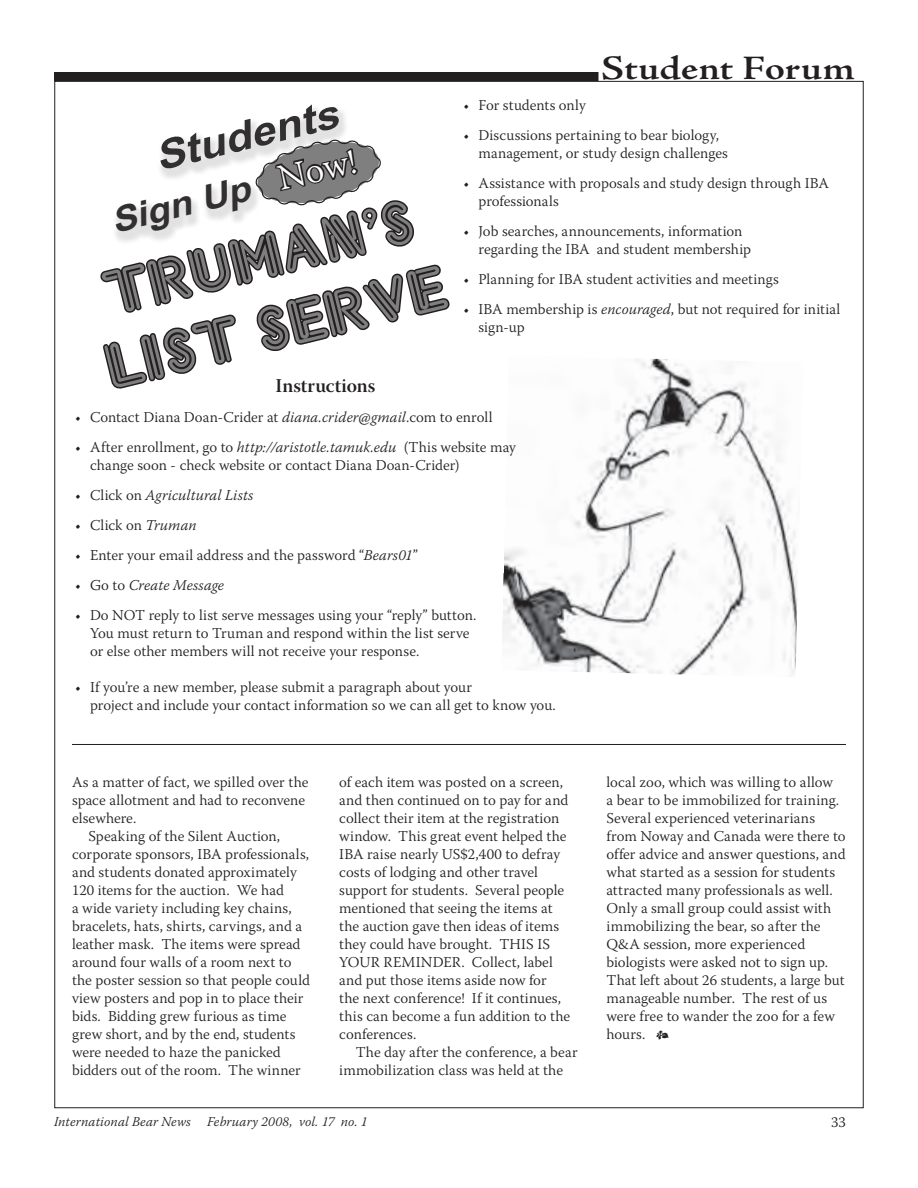
<style>
.page{position:relative;width:918px;height:1188px;background:#fff}
.page>*{position:absolute;margin:0;border:0;box-sizing:border-box;transform-origin:0 0}
.t1{font:54px/71.8px "Voltage Normal";color:#7f7f7f}
.t2{font:italic 700 40.35px "Arial";color:#312f30;scale:1.08 1}
.t3{font:300 36px "Warnock Pro";color:#fff}
.t4{font:italic 700 34.65px "Arial";color:#312f30;scale:1.08 1}
.t5{font:600 34.5px "Adobe Jenson Pro";letter-spacing:-.005em;color:#231f20;scale:1.2 1}
.t6{font:19.5px "Warnock Pro Semibold Subh";letter-spacing:.01em;color:#231f20}
.t7{font:300 15px/18px "Warnock Pro";letter-spacing:.005em;color:#231f20}
.t8{font:italic 300 13.5px "Warnock Pro";letter-spacing:.01em;color:#231f20}
.s1{font-style:italic}
</style>
<div class="page">
<div style="left:54px;top:72px;width:544px;height:9px;background:#231f20"></div>
<div style="left:111px;top:102px;width:239px;height:143px;background:#231f20;opacity:.13"></div>
<img style="left:502px;top:358px;width:296px;height:317px">
<hr style="left:72px;top:744px;width:774px;height:1px;background:#231f20">
<svg style="left:100px;top:132px;width:350px;height:257px"></svg>
<p class="t7" style="left:75px;top:402px;width:7px;line-height:30px">• •</p>
<p class="t7" style="left:75px;top:480px;width:7px;line-height:30px;text-align:justify">• • • • •</p>
<p class="t7" style="left:75px;top:678px;width:7px">•</p>
<h3 class="t5" style="left:601px;top:48px;width:213px">Student Forum</h3>
<p class="t7" style="left:478px;top:90px;width:242px;line-height:30px">For students only<br>Discussions pertaining to bear biology,</p>
<p class="t7" style="left:478px;top:138px;width:352px;line-height:30px">management, or study design challenges<br>Assistance with proposals and study design through IBA</p>
<p class="t7" style="left:478px;top:186px;width:266px;line-height:30px">professionals<br>Job searches, announcements, information</p>
<p class="t7" style="left:478px;top:234px;width:363px;line-height:30px">regarding the IBA and student membership<br>Planning for IBA student activities and meetings<br>IBA membership is <span class="s1">encouraged</span>, but not required for initial</p>
<p class="t7" style="left:478px;top:318px;width:48px">sign-up</p>
<h2 class="t2" style="left:149px;top:132px;width:175px;rotate:-14deg">Students</h2>
<h3 class="t4" style="left:106px;top:199px;width:133px;rotate:-14deg">Sign Up</h3>
<p class="t7" style="left:464px;top:90px;width:7px;line-height:30px">• •</p>
<h3 class="t3" style="left:273px;top:157px;width:81px;rotate:-13deg">Now!</h3>
<p class="t7" style="left:464px;top:174px;width:7px">•</p>
<h1 class="t1" style="left:80px;top:262px;width:350px;rotate:-14deg">Truman’s<br>List Serve</h1>
<p class="t7" style="left:464px;top:222px;width:7px">•</p>
<p class="t7" style="left:464px;top:264px;width:7px;line-height:30px">• •</p>
<h3 class="t6" style="left:275px;top:374px;width:101px">Instructions</h3>
<p class="t7" style="left:90px;top:402px;width:428px;line-height:30px">Contact Diana Doan-Crider at <span class="s1">diana.crider@gmail</span>.com to enroll<br>After enrollment, go to <span class="s1">http://aristotle.tamuk.edu</span> (This website may</p>
<p class="t7" style="left:90px;top:450px;width:388px;line-height:30px">change soon - check website or contact Diana Doan-Crider)<br>Click on <span class="s1">Agricultural Lists<br></span>Click on <span class="s1">Truman<br></span>Enter your email address and the password “<span class="s1">Bears01</span>”<br>Go to <span class="s1">Create Message<br></span>Do NOT reply to list serve messages using your “reply” button.</p>
<p class="t7" style="left:90px;top:624px;width:381px">You must return to Truman and respond within the list serve or else other members will not receive your response.</p>
<p class="t7" style="left:90px;top:678px;width:467px">If you’re a new member, please submit a paragraph about your<br>project and include your contact information so we can all get to know you.</p>
<p class="t7" style="left:72px;top:772px;width:238px">As a matter of fact, we spilled over the</p>
<p class="t7" style="left:72px;top:790px;width:235px">space allotment and had to reconvene</p>
<p class="t7" style="left:72px;top:808px;width:66px">elsewhere.</p>
<p class="t7" style="left:88px;top:826px;width:193px">Speaking of the Silent Auction,</p>
<p class="t7" style="left:72px;top:844px;width:239px">corporate sponsors, IBA professionals,</p>
<p class="t7" style="left:72px;top:862px;width:226px">and students donated approximately</p>
<p class="t7" style="left:72px;top:880px;width:213px">120 items for the auction. We had</p>
<p class="t7" style="left:72px;top:898px;width:221px">a wide variety including key chains,</p>
<p class="t7" style="left:72px;top:916px;width:232px">bracelets, hats, shirts, carvings, and a</p>
<p class="t7" style="left:72px;top:934px;width:230px">leather mask. The items were spread</p>
<p class="t7" style="left:72px;top:952px;width:221px">around four walls of a room next to</p>
<p class="t7" style="left:72px;top:970px;width:240px">the poster session so that people could</p>
<p class="t7" style="left:72px;top:988px;width:233px">view posters and pop in to place their</p>
<p class="t7" style="left:72px;top:1006px;width:216px">bids. Bidding grew furious as time</p>
<p class="t7" style="left:72px;top:1024px;width:225px">grew short, and by the end, students</p>
<p class="t7" style="left:72px;top:1042px;width:210px">were needed to haze the panicked</p>
<p class="t7" style="left:72px;top:1060px;width:230px">bidders out of the room. The winner</p>
<p class="t7" style="left:339px;top:772px;width:233px">of each item was posted on a screen, and then continued on to pay for and collect their item at the registration window. This great event helped the IBA raise nearly US$2,400 to defray costs of lodging and other travel support for students. Several people mentioned that seeing the items at the auction gave then ideas of items they could have brought. THIS IS YOUR REMINDER. Collect, label and put those items aside now for the next conference! If it continues, this can become a fun addition to the conferences.</p>
<p class="t7" style="left:339px;top:1042px;width:240px;text-indent:16px">The day after the conference, a bear immobilization class was held at the</p>
<p class="t7" style="left:606px;top:772px;width:241px">local zoo, which was willing to allow<br>a bear to be immobilized for training.<br>Several experienced veterinarians from Noway and Canada were there to offer advice and answer questions, and what started as a session for students attracted many professionals as well.<br>Only a small group could assist with immobilizing the bear, so after the Q&amp;A session, more experienced biologists were asked not to sign up.<br>That left about 26 students, a large but manageable number. The rest of us were free to wander the zoo for a few hours. r</p>
<p class="t8" style="left:54px;top:1113px;width:315px">International Bear News February 2008, vol. 17 no. 1</p>
<p class="t7" style="left:831px;top:1113px;width:16px">33</p>
</div>
